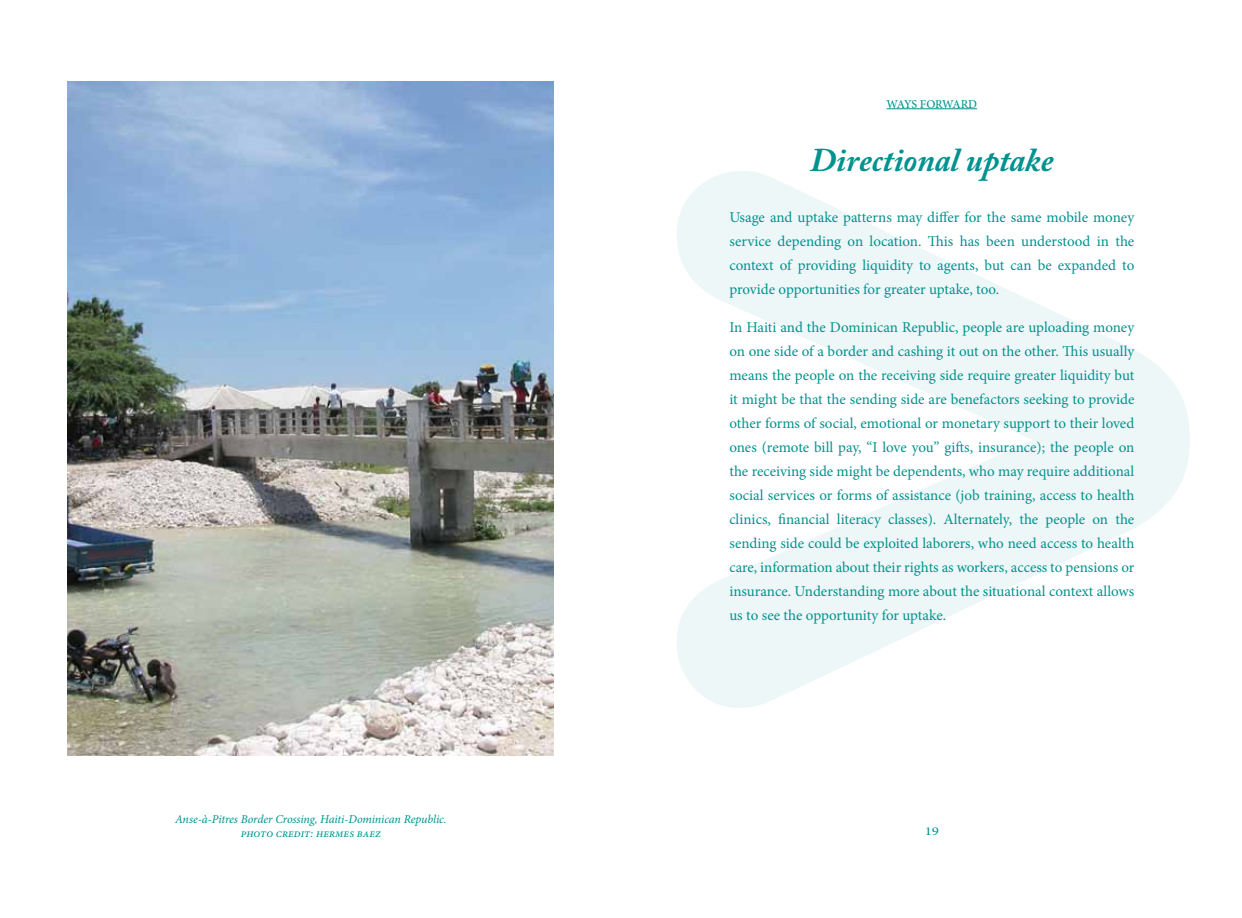
<style>
.page{position:relative;width:1242px;height:918px;background:#fff}
.page>*{position:absolute;margin:0;border:0;box-sizing:border-box;transform-origin:0 0}
.t1{font:700 1035px "Gotham Rounded";color:#00928f}
.t2{font:italic 700 33px "Adobe Caslon Pro";color:#00928f}
.t3{font:15px/24px "Minion Pro";letter-spacing:-.005em;color:#00928f;text-align:justify}
.t4{font:italic 12px/14.4px "Minion Pro";color:#00928f;text-align:center}
.t5{font:500 12px "Minion Pro";letter-spacing:-.03em;color:#00928f}
.t6{font:12px "Minion Pro";color:#00928f;scale:1.25 1}
</style>
<div class="page">
<hr style="left:887px;top:108px;width:90px;height:1px;background:#00928f">
<img style="left:68px;top:81px;width:486px;height:675px">
<p class="t4" style="left:175px;top:812px;width:273px">Anse-à-Pitres Border Crossing, Haiti-Dominican Republic. photo credit: hermes baez</p>
<p class="t5" style="left:887px;top:96px;width:92px">WAYS FORWARD</p>
<h2 class="t2" style="left:810px;top:140px;width:245px">Directional uptake</h2>
<p class="t3" style="left:729px;top:205px;width:407px">Usage and uptake patterns may differ for the same mobile money service depending on location. This has been understood in the context of providing liquidity to agents, but can be expanded to provide opportunities for greater uptake, too.</p>
<p class="t3" style="left:729px;top:315px;width:407px">In Haiti and the Dominican Republic, people are uploading money on one side of a border and cashing it out on the other. This usually means the people on the receiving side require greater liquidity but it might be that the sending side are benefactors seeking to provide other forms of social, emotional or monetary support to their loved ones (remote bill pay, “I love you” gifts, insurance); the people on the receiving side might be dependents, who may require additional social services or forms of assistance (job training, access to health clinics, financial literacy classes). Alternately, the people on the sending side could be exploited laborers, who need access to health care, information about their rights as workers, access to pensions or insurance. Understanding more about the situational context allows us to see the opportunity for uptake.</p>
<h1 class="t1" style="left:592px;top:-322px;width:664px">&gt;</h1>
<p class="t6" style="left:925px;top:823px;width:13px">19</p>
</div>
